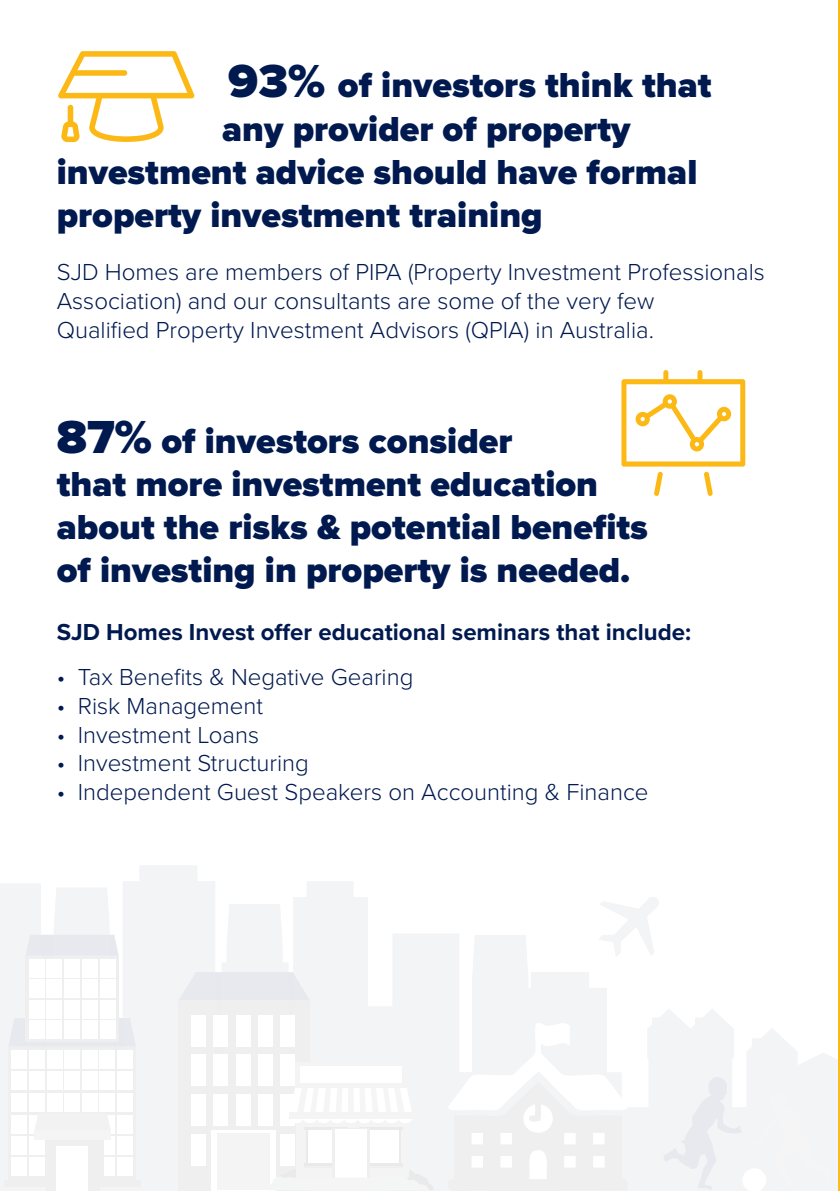
<style>
.page{position:relative;width:840px;height:1191px;background:#fff}
.page>*{position:absolute;margin:0;border:0;box-sizing:border-box;transform-origin:0 0}
.t1{font:900 36px/43.2px "Proxima Nova";color:#00194f}
.t2{font:300 24px/28.8px "Proxima Nova";color:#00194f}
.t3{font:700 24px "Proxima Nova";color:#00194f}
.s1{font-size:48px}
</style>
<div class="page">
<svg style="left:58px;top:51px;width:136px;height:91px"></svg>
<svg style="left:621px;top:370px;width:123px;height:126px"></svg>
<hr style="left:838px;top:0;width:1px;height:1191px;background:#fcb814">
<svg style="left:0;top:866px;width:839px;height:325px;fill:#f3f4f6"></svg>
<h1 class="t1" style="left:228px;top:66px;width:484px"><span class="s1">93%</span> of investors think that</h1>
<h1 class="t1" style="left:222px;top:109px;width:409px">any provider of property</h1>
<h1 class="t1" style="left:57px;top:152px;width:641px">investment advice should have formal</h1>
<h1 class="t1" style="left:57px;top:196px;width:487px">property investment training</h1>
<p class="t2" style="left:57px;top:258px;width:709px">SJD Homes are members of PIPA (Property Investment Professionals<br>Association) and our consultants are some of the very few<br>Qualified Property Investment Advisors (QPIA) in Australia.</p>
<h1 class="t1" style="left:57px;top:421px;width:592px"><span class="s1">87%</span> of investors consider<br>that more investment education about the risks &amp; potential benefits of investing in property is needed.</h1>
<p class="t3" style="left:57px;top:618px;width:635px">SJD Homes Invest offer educational seminars that include:</p>
<p class="t2" style="left:57px;top:663px;width:358px">• Tax Benefits &amp; Negative Gearing</p>
<p class="t2" style="left:57px;top:691px;width:208px">• Risk Management</p>
<p class="t2" style="left:57px;top:720px;width:204px">• Investment Loans</p>
<p class="t2" style="left:57px;top:749px;width:253px">• Investment Structuring</p>
<p class="t2" style="left:57px;top:778px;width:593px">• Independent Guest Speakers on Accounting &amp; Finance</p>
</div>
